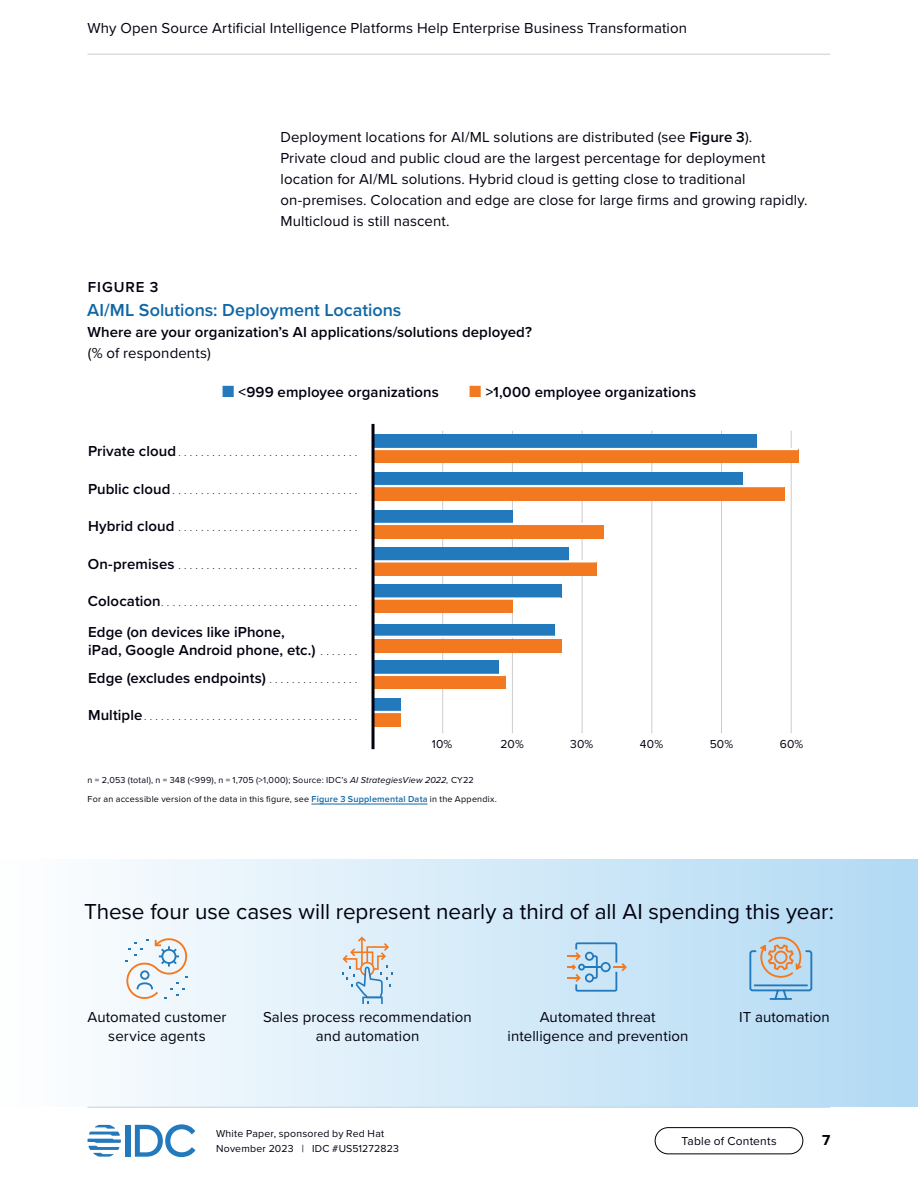
<style>
.page{position:relative;width:918px;height:1188px;background:#fff}
.page>*{position:absolute;margin:0;border:0;box-sizing:border-box;transform-origin:0 0}
.P___Callout_size_1__black{font:22.5px "Proxima Nova";letter-spacing:-.005em;color:#01010f}
.Figure___Heading{font:600 18px "Proxima Nova";color:#1167a6}
.Figure___Data_reference{font:15px/21px "Proxima Nova";letter-spacing:.01em;color:#01010f;text-align:center}
.Figure___Label_left_align{font:600 15px/18px "Proxima Nova";letter-spacing:.005em;color:#01010f}
.Figure___Survey_question{font:600 15px "Proxima Nova";letter-spacing:.005em;color:#01010f}
.Figure___Key_centered{font:600 15px "Proxima Nova";letter-spacing:.005em;color:#01010f}
.Figure___Identifier{font:600 15px "Proxima Nova";letter-spacing:.06em;color:#01010f}
.t1{font:700 15px "Proxima Nova";color:#000}
.Figure_-_Axis_values_centered{font:12px "Proxima Nova";letter-spacing:.015em;color:#01010f}
.t2{font:10.5px/15px "Proxima Nova";letter-spacing:.02em;color:#01010f}
.Figure___Supplemental_data_note{font:9px "Proxima Nova";letter-spacing:.025em;color:#01010f}
.Figure_-_Notes_and_sources{font:9px "Proxima Nova";letter-spacing:.025em;color:#01010f}
.Figure___Label_left_align-2{font:600 7.5px "Proxima Nova";color:#01010f}
.s1{font-weight:600}
.s2{font-weight:400;font-size:19.5px;color:#2279bc}
.s3{font-weight:400;font-size:19.5px;color:#f37921}
.s4{font-size:15px}
.s5{font-size:7.5px}
.s6{font-style:italic}
.s7{font-weight:600;color:#1167a6}
</style>
<div class="page">
<div style="left:126px;top:1125px;width:5px;height:32px;background:#2279bc"></div>
<svg style="left:135px;top:1124px;width:60px;height:33px"></svg>
<svg style="left:87px;top:1125px;width:34px;height:32px"></svg>
<div style="left:655px;top:1127px;width:148px;height:27px;border:1px solid #000;border-radius:13px"></div>
<hr style="left:87px;top:54px;width:743px;height:1px;background:#ccc">
<hr style="left:87px;top:1107px;width:743px;height:1px;background:#ccc">
<hr style="left:791px;top:431px;width:1px;height:302px;background:#ccc">
<hr style="left:721px;top:431px;width:1px;height:302px;background:#ccc">
<hr style="left:651px;top:431px;width:1px;height:302px;background:#ccc">
<hr style="left:582px;top:431px;width:1px;height:302px;background:#ccc">
<hr style="left:512px;top:431px;width:1px;height:302px;background:#ccc">
<hr style="left:442px;top:431px;width:1px;height:302px;background:#ccc">
<div style="left:373px;top:434px;width:384px;height:14px;background:#2279bc"></div>
<div style="left:373px;top:450px;width:425px;height:13px;background:#f37921"></div>
<div style="left:373px;top:472px;width:370px;height:14px;background:#2279bc"></div>
<div style="left:373px;top:487px;width:412px;height:14px;background:#f37921"></div>
<div style="left:373px;top:510px;width:139px;height:13px;background:#2279bc"></div>
<div style="left:373px;top:525px;width:230px;height:13px;background:#f37921"></div>
<div style="left:373px;top:547px;width:195px;height:14px;background:#2279bc"></div>
<div style="left:373px;top:562px;width:223px;height:14px;background:#f37921"></div>
<div style="left:373px;top:624px;width:181px;height:13px;background:#2279bc"></div>
<div style="left:373px;top:639px;width:188px;height:13px;background:#f37921"></div>
<div style="left:373px;top:660px;width:125px;height:14px;background:#2279bc"></div>
<div style="left:373px;top:675px;width:132px;height:14px;background:#f37921"></div>
<div style="left:373px;top:698px;width:28px;height:13px;background:#2279bc"></div>
<div style="left:373px;top:713px;width:28px;height:14px;background:#f37921"></div>
<hr style="left:373px;top:448px;width:425px;height:2px;background:#fff">
<hr style="left:373px;top:485px;width:411px;height:2px;background:#fff">
<hr style="left:373px;top:523px;width:230px;height:2px;background:#fff">
<hr style="left:373px;top:560px;width:223px;height:2px;background:#fff">
<hr style="left:373px;top:674px;width:133px;height:2px;background:#fff">
<hr style="left:311px;top:804px;width:117px;height:1px;background:#1167a6">
<div style="left:0;top:859px;width:918px;height:248px;background:linear-gradient(to right,#fefefe,#b2daf4)"></div>
<svg style="left:567px;top:942px;width:60px;height:50px"></svg>
<svg style="left:748px;top:926px;width:65px;height:75px"></svg>
<svg style="left:125px;top:936px;width:64px;height:63px"></svg>
<svg style="left:342px;top:937px;width:51px;height:67px"></svg>
<div style="left:373px;top:599px;width:139px;height:14px;background:#f37921"></div>
<div style="left:373px;top:584px;width:188px;height:14px;background:#2279bc"></div>
<hr style="left:373px;top:636px;width:188px;height:2px;background:#fff">
<hr style="left:373px;top:597px;width:188px;height:3px;background:#fff">
<hr style="left:372px;top:424px;width:3px;height:325px;background:#01010f">
<p class="Figure___Data_reference" style="left:87px;top:17px;width:601px">Why Open Source Artificial Intelligence Platforms Help Enterprise Business Transformation</p>
<p class="Figure___Data_reference" style="left:280px;top:126px;width:529px;text-align:left">Deployment locations for AI/ML solutions are distributed (see <span class="s1">Figure 3</span>).<br>Private cloud and public cloud are the largest percentage for deployment location for AI/ML solutions. Hybrid cloud is getting close to traditional on-premises. Colocation and edge are close for large firms and growing rapidly.<br>Multicloud is still nascent.</p>
<p class="Figure___Identifier" style="left:88px;top:276px;width:72px">FIGURE 3</p>
<p class="Figure___Heading" style="left:87px;top:297px;width:316px">AI/ML Solutions: Deployment Locations</p>
<p class="Figure___Survey_question" style="left:87px;top:321px;width:446px">Where are your organization’s AI applications/solutions deployed?</p>
<p class="Figure___Data_reference" style="left:88px;top:342px;width:124px">(% of respondents)</p>
<p class="Figure___Key_centered" style="left:222px;top:381px;width:219px"><span class="s2">■</span> &lt;999 employee organizations</p>
<p class="Figure___Key_centered" style="left:469px;top:381px;width:229px"><span class="s3">■</span> &gt;1,000 employee organizations</p>
<p class="Figure___Label_left_align" style="left:88px;top:441px;width:90px">Private cloud</p>
<p class="Figure___Label_left_align" style="left:88px;top:479px;width:84px">Public cloud</p>
<p class="Figure___Label_left_align-2" style="left:88px;top:523px;width:263px"><span class="s4">Hybrid cloud</span> . . . . . . . . . . . . . . . . . . . . . . . . . . . . . . .</p>
<p class="Figure___Label_left_align-2" style="left:88px;top:561px;width:264px"><span class="s4">On-premises</span> . . . . . . . . . . . . . . . . . . . . . . . . . . . . . . .</p>
<p class="Figure___Label_left_align" style="left:88px;top:592px;width:74px">Colocation</p>
<p class="Figure___Label_left_align" style="left:88px;top:622px;width:263px">Edge (on devices like iPhone,<br>iPad, Google Android phone, etc.) <span class="s5">. . . . . .</span></p>
<p class="Figure___Label_left_align" style="left:88px;top:668px;width:263px">Edge (excludes endpoints) <span class="s5">. . . . . . . . . . . . . . .</span></p>
<p class="Figure___Label_left_align" style="left:88px;top:706px;width:56px">Multiple</p>
<p class="Figure_-_Axis_values_centered" style="left:432px;top:735px;width:22px">10%</p>
<p class="Figure_-_Axis_values_centered" style="left:501px;top:735px;width:25px">20%</p>
<p class="Figure_-_Axis_values_centered" style="left:570px;top:735px;width:25px">30%</p>
<p class="Figure_-_Axis_values_centered" style="left:640px;top:735px;width:25px">40%</p>
<p class="Figure_-_Axis_values_centered" style="left:710px;top:735px;width:25px">50%</p>
<p class="Figure_-_Axis_values_centered" style="left:780px;top:735px;width:25px">60%</p>
<p class="Figure_-_Notes_and_sources" style="left:88px;top:774px;width:388px">n = 2,053 (total), n = 348 (&lt;999), n = 1,705 (&gt;1,000); Source: IDC’s <span class="s6">AI StrategiesView 2022,</span> CY22</p>
<p class="Figure___Supplemental_data_note" style="left:88px;top:792px;width:411px">For an accessible version of the data in this figure, see <span class="s7">Figure 3 Supplemental Data</span> in the Appendix.</p>
<p class="P___Callout_size_1__black" style="left:84px;top:894px;width:752px">These four use cases will represent nearly a third of all AI spending this year:</p>
<p class="Figure___Data_reference" style="left:87px;top:1007px;width:141px;line-height:19.5px">Automated customer service agents</p>
<p class="Figure___Data_reference" style="left:263px;top:1007px;width:210px;line-height:19.5px">Sales process recommendation and automation</p>
<p class="Figure___Data_reference" style="left:508px;top:1007px;width:182px;line-height:19.5px">Automated threat intelligence and prevention</p>
<p class="Figure___Data_reference" style="left:739px;top:1006px;width:92px">IT automation</p>
<p class="t2" style="left:216px;top:1126px;width:184px">White Paper, sponsored by Red Hat<br>November 2023 | IDC #US51272823</p>
<p class="Figure_-_Axis_values_centered" style="left:681px;top:1132px;width:97px">Table of Contents</p>
<p class="t1" style="left:822px;top:1129px;width:10px">7</p>
</div>
